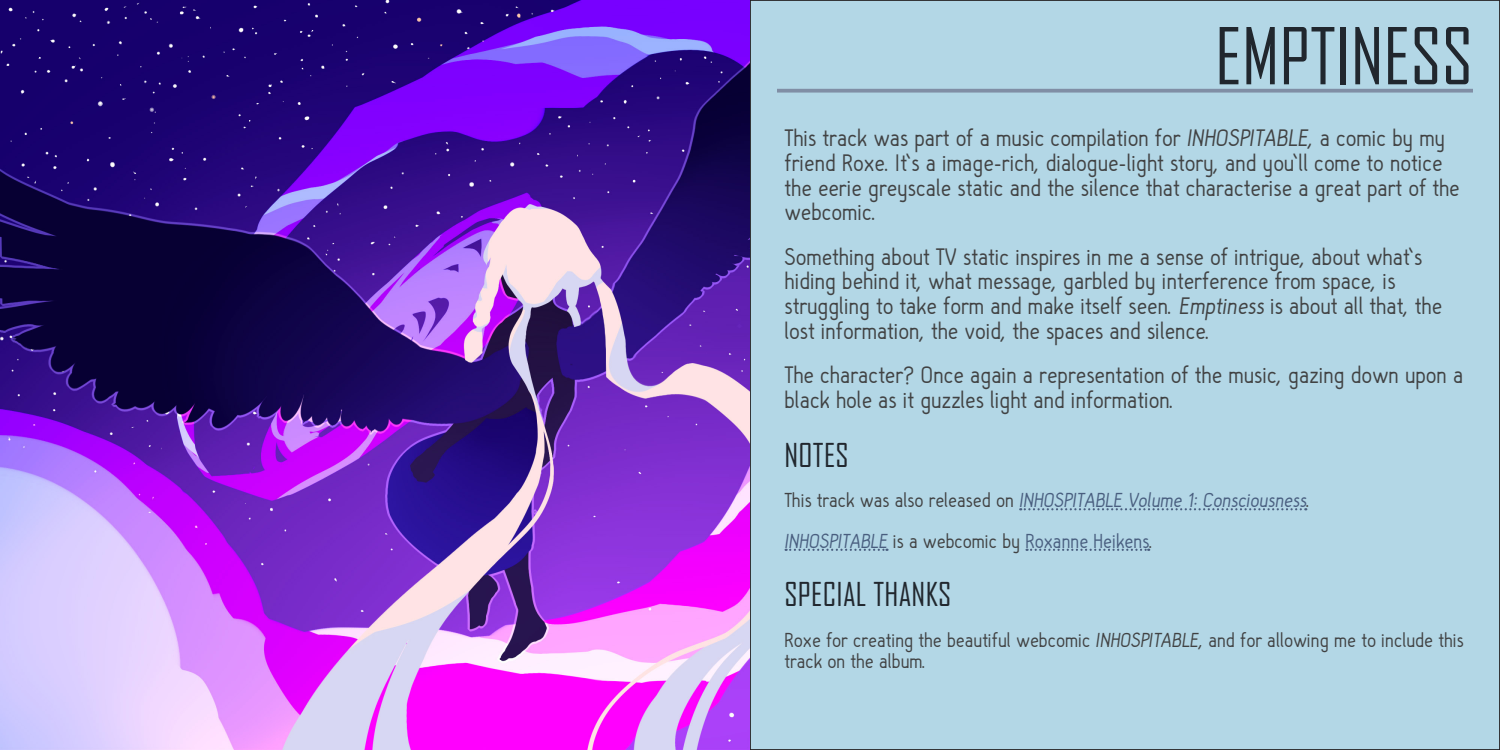
<style>
.page{position:relative;width:1500px;height:750px;background:#fff}
.page>*{position:absolute;margin:0;border:0;box-sizing:border-box;transform-origin:0 0}
.Track_title{font:75px "Agency FB";color:#21272e}
.Mini_header{font:31.5px "Agency FB";letter-spacing:.01em;color:#21272e}
.Content{font:24.75px/24.8px "Hallo Sans";color:#414243}
.Credits_minor{font:21px "Hallo Sans";color:#495e7f}
.Credits_minor-2{font:21px/21px "Hallo Sans";color:#414243}
.s1{color:#414243}
</style>
<div class="page">
<div style="left:750px;top:0;width:750px;height:750px;background:#b3d7e6"></div>
<img style="left:0;top:0;width:750px;height:750px">
<svg style="left:1020px;top:508px;width:286px;height:2px"></svg>
<svg style="left:786px;top:549px;width:102px;height:2px"></svg>
<svg style="left:1027px;top:549px;width:122px;height:2px"></svg>
<svg style="left:777px;top:89px;width:696px;height:4px;background:#8596ac"></svg>
<p class="Track_title" style="left:1215px;top:11px;width:259px">EMPTINESS</p>
<p class="Content" style="left:784px;top:126px;width:677px">This track was part of a music compilation for INHOSPITABLE, a comic by my friend Roxe. It’s a image-rich, dialogue-light story, and you’ll come to notice the eerie greyscale static and the silence that characterise a great part of the webcomic.</p>
<p class="Content" style="left:784px;top:245px;width:659px">Something about TV static inspires in me a sense of intrigue, about what’s hiding behind it, what message, garbled by interference from space, is struggling to take form and make itself seen. Emptiness is about all that, the lost information, the void, the spaces and silence.</p>
<p class="Content" style="left:784px;top:363px;width:680px">The character? Once again a representation of the music, gazing down upon a black hole as it guzzles light and information.</p>
<p class="Mini_header" style="left:784px;top:436px;width:66px">NOTES</p>
<p class="Credits_minor" style="left:784px;top:489px;width:527px"><span class="s1">This track was also released on</span> INHOSPITABLE Volume 1: Consciousness<span class="s1">.</span></p>
<p class="Credits_minor" style="left:784px;top:530px;width:370px">INHOSPITABLE<span class="s1">is a webcomic by</span> Roxanne Heikens<span class="s1">.</span></p>
<p class="Mini_header" style="left:784px;top:575px;width:168px">SPECIAL THANKS</p>
<p class="Credits_minor-2" style="left:784px;top:630px;width:681px">Roxe for creating the beautiful webcomic INHOSPITABLE, and for allowing me to include this track on the album.</p>
</div>
